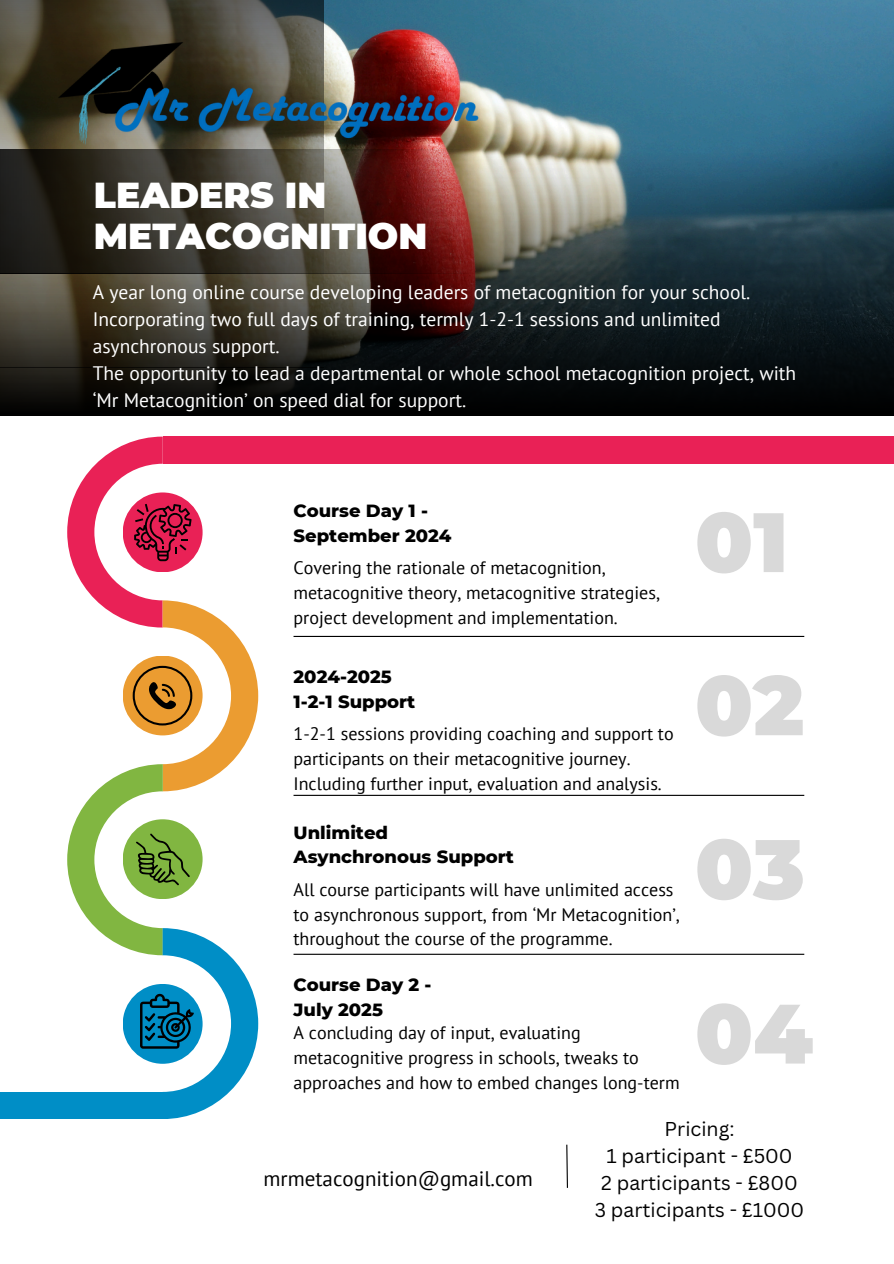
<style>
.page{position:relative;width:894px;height:1264px;background:#fff}
.page>*{position:absolute;margin:0;border:0;box-sizing:border-box;transform-origin:0 0}
.t1{font:900 84px "Montserrat";color:#d9d9d9}
.t2{font:900 36px/41.7px "Montserrat";color:#fff}
.t3{font:21px "PT Sans";color:#000}
.t4{font:19.5px/27px "PT Sans";color:#fff}
.t5{font:19.5px/27px "Canva Sans";color:#000;text-align:center}
.t6{font:18px/24.8px "PT Sans";color:#000}
.t7{font:800 18px/24.8px "Montserrat";color:#000}
</style>
<div class="page">
<div style="left:163px;top:436px;width:730px;height:28px;background:#e92156"></div>
<div style="left:0;top:1092px;width:165px;height:27px;background:#008ec6"></div>
<img style="left:323px;top:0;width:570px;height:118px">
<svg style="left:0;top:118px;width:893px;height:297px;background:#212f34"></svg>
<svg style="left:0;top:0;width:323px;height:367px;background:#433f32"></svg>
<svg style="left:0;top:149px;width:557px;height:124px;background:#524138"></svg>
<hr style="left:293px;top:953px;width:511px;height:1px;background:#000">
<hr style="left:293px;top:794px;width:511px;height:2px;background:#000">
<hr style="left:293px;top:636px;width:511px;height:1px;background:#000">
<svg style="left:566px;top:1144px;width:2px;height:44px"></svg>
<img style="left:58px;top:42px;width:447px;height:125px">
<svg style="left:67px;top:436px;width:191px;height:682px"></svg>
<p class="t2" style="left:94px;top:174px;width:335px">LEADERS IN<br>METACOGNITION</p>
<p class="t4" style="left:93px;top:278px;width:704px">A year long online course developing leaders of metacognition for your school.<br>Incorporating two full days of training, termly 1-2-1 sessions and unlimited asynchronous support.<br>The opportunity to lead a departmental or whole school metacognition project, with ‘Mr Metacognition’ on speed dial for support.</p>
<p class="t7" style="left:293px;top:498px;width:159px">Course Day 1 -<br>September 2024</p>
<p class="t6" style="left:293px;top:555px;width:314px">Covering the rationale of metacognition,</p>
<p class="t6" style="left:293px;top:580px;width:368px">metacognitive theory, metacognitive strategies, project development and implementation.</p>
<p class="t7" style="left:293px;top:664px;width:123px">2024-2025<br>1-2-1 Support</p>
<h1 class="t6" style="left:293px;top:721px;width:381px">1-2-1 sessions providing coaching and support to participants on their metacognitive journey.</h1>
<h2 class="t6" style="left:293px;top:770px;width:369px">Including further input, evaluation and analysis.</h2>
<p class="t7" style="left:293px;top:819px;width:222px">Unlimited<br>Asynchronous Support</p>
<p class="t6" style="left:293px;top:876px;width:388px">All course participants will have unlimited access to asynchronous support, from ‘Mr Metacognition’, throughout the course of the programme.</p>
<p class="t7" style="left:293px;top:972px;width:139px">Course Day 2 -<br>July 2025</p>
<h3 class="t6" style="left:293px;top:1020px;width:387px">A concluding day of input, evaluating metacognitive progress in schools, tweaks to approaches and how to embed changes long-term</h3>
<p class="t1" style="left:694px;top:491px;width:95px">01</p>
<p class="t1" style="left:694px;top:654px;width:111px">02</p>
<p class="t1" style="left:694px;top:817px;width:111px">03</p>
<p class="t1" style="left:694px;top:982px;width:119px">04</p>
<h3 class="t3" style="left:263px;top:1164px;width:271px">mrmetacognition@gmail.com</h3>
<p class="t5" style="left:594px;top:1114px;width:211px">Pricing:<br>1 participant - £500<br>2 participants - £800<br>3 participants - £1000</p>
</div>
